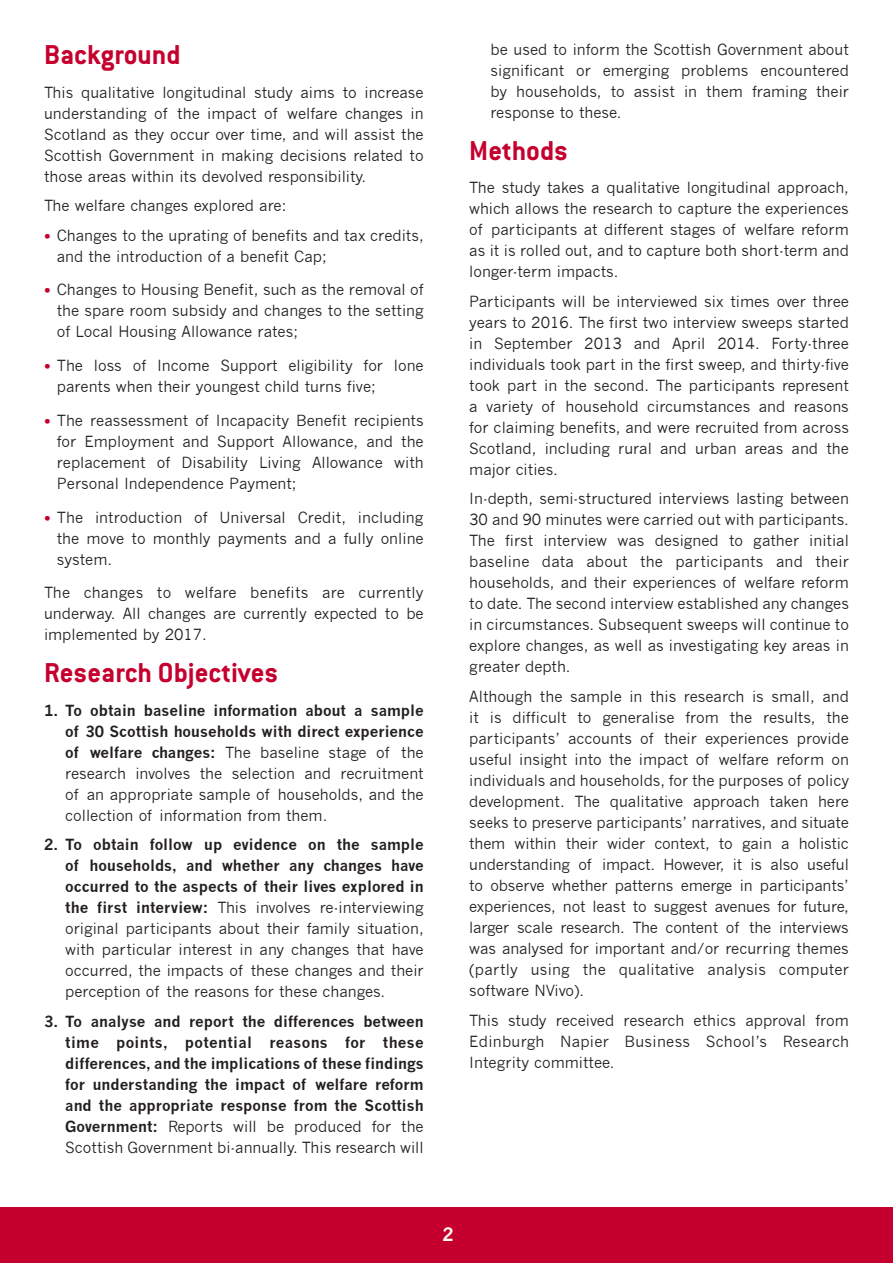
<style>
.page{position:relative;width:893px;height:1263px;background:#fff}
.page>*{position:absolute;margin:0;border:0;box-sizing:border-box;transform-origin:0 0}
.Text_Head{font:700 30px "Conduit ITC";color:#c5002e}
.t1{font:700 18px "News Gothic";color:#fffef4}
.Body_Text{font:15px/21px "News Gothic";color:#231f20;text-align:justify}
.Body_Text-2{font:700 15px/21px "News Gothic";color:#231f20;text-align:justify}
.s1{font-family:"Conduit ITC";font-weight:700;color:#c5002e}
.s2{font-weight:700}
.s3{font-weight:400}
</style>
<div class="page">
<div style="left:0;top:1208px;width:893px;height:55px;background:#c5002e"></div>
<p class="Text_Head" style="left:44px;top:37px;width:138px">Background</p>
<p class="Body_Text" style="left:44px;top:82px;width:381px">This qualitative longitudinal study aims to increase understanding of the impact of welfare changes in Scotland as they occur over time, and will assist the Scottish Government in making decisions related to those areas within its devolved responsibility.</p>
<p class="Body_Text" style="left:44px;top:195px;width:244px">The welfare changes explored are:</p>
<p class="Body_Text" style="left:57px;top:225px;width:368px;text-indent:-13px"><span class="s1">•</span> Changes to the uprating of benefits and tax credits, and the introduction of a benefit Cap;</p>
<p class="Body_Text" style="left:57px;top:279px;width:368px;text-indent:-13px"><span class="s1">•</span> Changes to Housing Benefit, such as the removal of the spare room subsidy and changes to the setting of Local Housing Allowance rates;</p>
<p class="Body_Text" style="left:57px;top:355px;width:368px;text-indent:-13px"><span class="s1">•</span> The loss of Income Support eligibility for lone parents when their youngest child turns five;</p>
<p class="Body_Text" style="left:57px;top:410px;width:368px;text-indent:-13px"><span class="s1">•</span> The reassessment of Incapacity Benefit recipients for Employment and Support Allowance, and the replacement of Disability Living Allowance with Personal Independence Payment;</p>
<p class="Body_Text" style="left:57px;top:507px;width:368px;text-indent:-13px"><span class="s1">•</span> The introduction of Universal Credit, including the move to monthly payments and a fully online system.</p>
<p class="Body_Text" style="left:44px;top:582px;width:381px">The changes to welfare benefits are currently underway. All changes are currently expected to be implemented by 2017.</p>
<p class="Text_Head" style="left:44px;top:655px;width:236px">Research Objectives</p>
<p class="Body_Text" style="left:65px;top:700px;width:360px;text-indent:-21px"><span class="s2">1. To obtain baseline information about a sample of 30 Scottish households with direct experience of welfare changes:</span> The baseline stage of the research involves the selection and recruitment of an appropriate sample of households, and the collection of information from them.</p>
<p class="Body_Text" style="left:65px;top:834px;width:360px;text-indent:-21px"><span class="s2">2. To obtain follow up evidence on the sample of households, and whether any changes have occurred to the aspects of their lives explored in the first interview:</span> This involves re-interviewing original participants about their family situation, with particular interest in any changes that have occurred, the impacts of these changes and their perception of the reasons for these changes.</p>
<p class="Body_Text-2" style="left:65px;top:1010px;width:360px;text-indent:-21px">3. To analyse and report the differences between time points, potential reasons for these differences, and the implications of these findings for understanding the impact of welfare reform and the appropriate response from the Scottish Government: <span class="s3">Reports will be produced for the Scottish Government bi-annually. This research will</span></p>
<p class="Body_Text" style="left:490px;top:39px;width:360px">be used to inform the Scottish Government about significant or emerging problems encountered by households, to assist in them framing their response to these.</p>
<p class="Text_Head" style="left:469px;top:133px;width:100px">Methods</p>
<p class="Body_Text" style="left:469px;top:177px;width:381px">The study takes a qualitative longitudinal approach, which allows the research to capture the experiences of participants at different stages of welfare reform as it is rolled out, and to capture both short-term and longer-term impacts.</p>
<p class="Body_Text" style="left:469px;top:291px;width:381px">Participants will be interviewed six times over three years to 2016. The first two interview sweeps started in September 2013 and April 2014. Forty-three individuals took part in the first sweep, and thirty-five took part in the second. The participants represent a variety of household circumstances and reasons for claiming benefits, and were recruited from across Scotland, including rural and urban areas and the major cities.</p>
<p class="Body_Text" style="left:469px;top:488px;width:381px">In-depth, semi-structured interviews lasting between 30 and 90 minutes were carried out with participants.<br>The first interview was designed to gather initial baseline data about the participants and their households, and their experiences of welfare reform to date. The second interview established any changes in circumstances. Subsequent sweeps will continue to explore changes, as well as investigating key areas in greater depth.</p>
<p class="Body_Text" style="left:469px;top:686px;width:381px">Although the sample in this research is small, and it is difficult to generalise from the results, the participants’ accounts of their experiences provide useful insight into the impact of welfare reform on individuals and households, for the purposes of policy development. The qualitative approach taken here seeks to preserve participants’ narratives, and situate them within their wider context, to gain a holistic understanding of impact. However, it is also useful to observe whether patterns emerge in participants’ experiences, not least to suggest avenues for future, larger scale research. The content of the interviews was analysed for important and/or recurring themes (partly using the qualitative analysis computer software NVivo).</p>
<p class="Body_Text" style="left:469px;top:1009px;width:381px">This study received research ethics approval from Edinburgh Napier Business School’s Research Integrity committee.</p>
<p class="t1" style="left:443px;top:1223px;width:13px">2</p>
</div>
